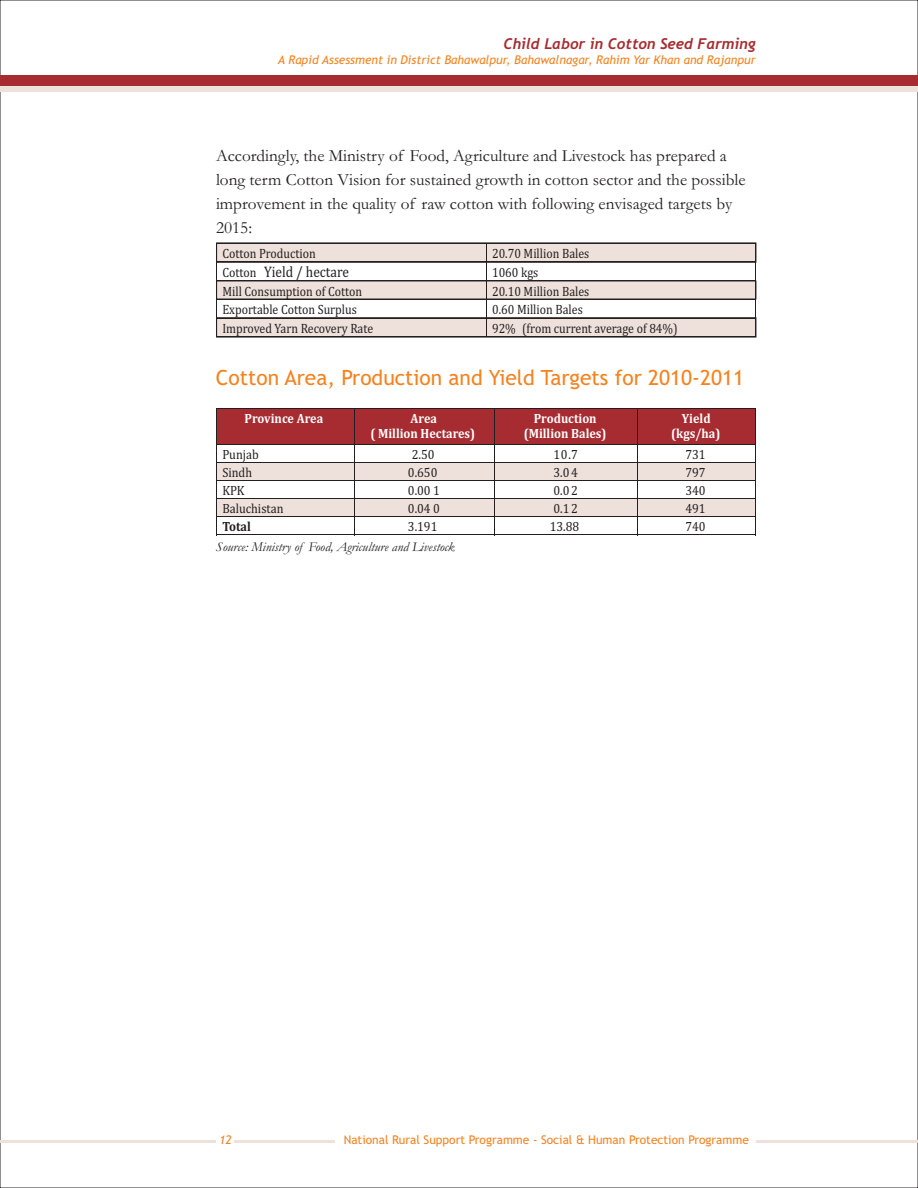
<style>
.page{position:relative;width:918px;height:1188px;background:#fff}
.page>*{position:absolute;margin:0;border:0;box-sizing:border-box;transform-origin:0 0}
.t1{font:21px "Trebuchet MS";color:#f5821f}
.t2{font:italic 700 17.25px/24.3px "Garamond";color:#231f20}
.t3{font:15.45px "Cambria";color:#231f20;scale:.88 1}
.t4{font:italic 700 15px "Trebuchet MS";color:#a72c31}
.t5{font:13.65px "Cambria";color:#231f20;scale:.88 1}
.t6{font:13.5px "Cambria";color:#231f20;scale:.91 1}
.t7{font:700 13.5px/15.5px "Cambria";color:#fff;text-align:center;scale:.91 1}
.t8{font:italic 700 13.5px "Garamond";color:#231f20}
.t9{font:700 13.5px "Cambria";color:#231f20;scale:.91 1}
.t10{font:italic 12px "Trebuchet MS";color:#f5821f}
.t11{font:12px "Trebuchet MS";color:#f5821f}
.s1{font-size:13.65px}
</style>
<div class="page">
<div style="left:217px;top:281px;width:539px;height:18px;background:#eee1db"></div>
<div style="left:217px;top:318px;width:539px;height:19px;background:#eee1db"></div>
<div style="left:217px;top:243px;width:539px;height:19px;background:#eee1db"></div>
<div style="left:216px;top:243px;width:540px;height:19px;border:1px solid #231f20"></div>
<hr style="left:216px;top:243px;width:540px;height:1px;background:#231f20">
<hr style="left:216px;top:262px;width:540px;height:1px;background:#231f20">
<hr style="left:216px;top:280px;width:540px;height:1px;background:#231f20">
<hr style="left:216px;top:299px;width:540px;height:1px;background:#231f20">
<hr style="left:216px;top:318px;width:540px;height:1px;background:#231f20">
<svg style="left:216px;top:244px;width:1px;height:92px"></svg>
<hr style="left:216px;top:336px;width:270px;height:1px;background:#231f20">
<svg style="left:486px;top:244px;width:1px;height:92px"></svg>
<hr style="left:486px;top:336px;width:269px;height:1px;background:#231f20">
<svg style="left:755px;top:244px;width:1px;height:93px"></svg>
<div style="left:217px;top:498px;width:539px;height:18px;background:#eee1db"></div>
<div style="left:217px;top:462px;width:539px;height:18px;background:#eee1db"></div>
<div style="left:217px;top:408px;width:539px;height:36px;background:#a72c31"></div>
<hr style="left:216px;top:408px;width:540px;height:1px;background:#231f20">
<hr style="left:216px;top:409px;width:1px;height:35px;background:#231f20">
<hr style="left:354px;top:409px;width:1px;height:35px;background:#231f20">
<hr style="left:494px;top:409px;width:1px;height:35px;background:#231f20">
<hr style="left:637px;top:409px;width:1px;height:35px;background:#231f20">
<hr style="left:755px;top:409px;width:1px;height:35px;background:#231f20">
<hr style="left:216px;top:444px;width:540px;height:1px;background:#231f20">
<hr style="left:216px;top:462px;width:540px;height:1px;background:#231f20">
<hr style="left:216px;top:480px;width:540px;height:1px;background:#231f20">
<hr style="left:216px;top:498px;width:540px;height:1px;background:#231f20">
<hr style="left:216px;top:516px;width:540px;height:1px;background:#231f20">
<svg style="left:216px;top:445px;width:1px;height:90px"></svg>
<hr style="left:216px;top:535px;width:138px;height:1px;background:#231f20">
<svg style="left:354px;top:445px;width:1px;height:90px"></svg>
<hr style="left:355px;top:535px;width:139px;height:1px;background:#231f20">
<svg style="left:494px;top:445px;width:1px;height:90px"></svg>
<hr style="left:495px;top:535px;width:142px;height:1px;background:#231f20">
<svg style="left:637px;top:445px;width:1px;height:90px"></svg>
<hr style="left:638px;top:535px;width:117px;height:1px;background:#231f20">
<svg style="left:755px;top:445px;width:1px;height:91px"></svg>
<hr style="left:0;top:1140px;width:216px;height:2px;background:#eee1db">
<hr style="left:756px;top:1140px;width:162px;height:2px;background:#eee1db">
<hr style="left:234px;top:1140px;width:100px;height:2px;background:#eee1db">
<div style="left:0;top:86px;width:918px;height:6px;background:#eee1db"></div>
<div style="left:0;top:76px;width:918px;height:10px;background:#a72c31"></div>
<p class="t4" style="left:504px;top:38px;width:254px">Child Labor in Cotton Seed Farming</p>
<p class="t10" style="left:278px;top:55px;width:479px">A Rapid Assessment in District Bahawalpur, Bahawalnagar, Rahim Yar Khan and Rajanpur</p>
<p class="t2" style="left:216px;top:145px;width:531px">Accordingly, the Ministry of Food, Agriculture and Livestock has prepared a long term Cotton Vision for sustained growth in cotton sector and the possible improvement in the quality of raw cotton with following envisaged targets by 2015:</p>
<p class="t5" style="left:222px;top:249px;width:108px">Cotton Production</p>
<p class="t5" style="left:492px;top:249px;width:112px">20.70 Million Bales</p>
<p class="t3" style="left:222px;top:266px;width:145px"><span class="s1">Cotton</span> Yield / hectare</p>
<p class="t5" style="left:492px;top:267px;width:54px">1060 kgs</p>
<p class="t5" style="left:222px;top:286px;width:160px">Mill Consumption of Cotton</p>
<p class="t5" style="left:492px;top:286px;width:112px">20.10 Million Bales</p>
<p class="t5" style="left:222px;top:305px;width:154px">Exportable Cotton Surplus</p>
<p class="t5" style="left:492px;top:305px;width:105px">0.60 Million Bales</p>
<p class="t5" style="left:222px;top:324px;width:173px">Improved Yarn Recovery Rate</p>
<p class="t5" style="left:492px;top:324px;width:213px">92% (from current average of 84%)</p>
<p class="t1" style="left:216px;top:370px;width:530px">Cotton Area, Production and Yield Targets for 2010-2011</p>
<p class="t7" style="left:245px;top:412px;width:88px">Province Area</p>
<p class="t7" style="left:370px;top:412px;width:117px">Area<br>( Million Hectares)</p>
<p class="t7" style="left:524px;top:412px;width:93px">Production (Million Bales)</p>
<p class="t7" style="left:671px;top:412px;width:55px">Yield (kgs/ha)</p>
<p class="t6" style="left:222px;top:449px;width:42px">Punjab</p>
<p class="t6" style="left:412px;top:449px;width:27px">2.50</p>
<p class="t6" style="left:553px;top:449px;width:28px">10.7</p>
<p class="t6" style="left:685px;top:449px;width:24px">731</p>
<p class="t6" style="left:222px;top:467px;width:34px">Sindh</p>
<p class="t6" style="left:408px;top:467px;width:34px">0.650</p>
<p class="t6" style="left:553px;top:467px;width:28px">3.0 4</p>
<p class="t6" style="left:685px;top:467px;width:24px">797</p>
<p class="t6" style="left:222px;top:485px;width:26px">KPK</p>
<p class="t6" style="left:408px;top:485px;width:37px">0.00 1</p>
<p class="t6" style="left:553px;top:485px;width:28px">0.0 2</p>
<p class="t6" style="left:685px;top:485px;width:24px">340</p>
<p class="t6" style="left:222px;top:504px;width:69px">Baluchistan</p>
<p class="t6" style="left:408px;top:504px;width:37px">0.04 0</p>
<p class="t6" style="left:553px;top:504px;width:28px">0.1 2</p>
<p class="t6" style="left:685px;top:504px;width:24px">491</p>
<p class="t9" style="left:222px;top:522px;width:33px">Total</p>
<p class="t6" style="left:408px;top:522px;width:34px">3.191</p>
<p class="t6" style="left:550px;top:522px;width:34px">13.88</p>
<p class="t6" style="left:685px;top:522px;width:24px">740</p>
<p class="t8" style="left:216px;top:542px;width:241px">Source: Ministry of Food, Agriculture and Livestock</p>
<p class="t10" style="left:219px;top:1135px;width:14px">12</p>
<p class="t11" style="left:344px;top:1135px;width:407px">National Rural Support Programme - Social &amp; Human Protection Programme</p>
</div>
